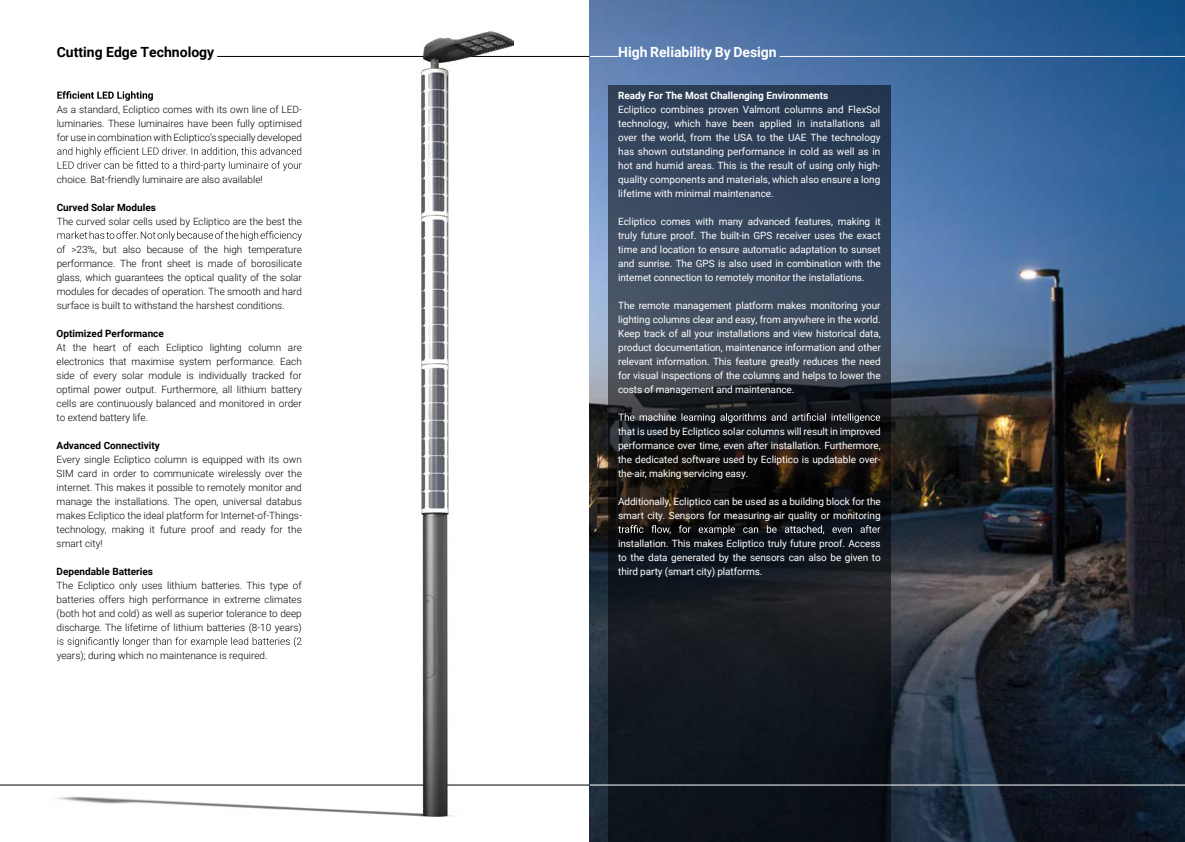
<style>
.page{position:relative;width:1185px;height:842px;background:#fff}
.page>*{position:absolute;margin:0;border:0;box-sizing:border-box;transform-origin:0 0}
.t1{font:700 14px "Roboto";color:#fff}
.t2{font:700 14px "Roboto";color:#000}
.t3{font:10px/14px "Roboto";letter-spacing:-.01em;color:#fff;text-align:justify}
.t4{font:300 10px/14px "Roboto";color:#000;text-align:justify}
.t5{font:700 10px "Roboto";color:#000}
.t6{font:700 10px "Roboto";color:#fff}
</style>
<div class="page">
<img style="left:590px;top:0;width:595px;height:842px">
<hr style="left:0;top:785px;width:590px;height:1px;background:#000">
<hr style="left:217px;top:56px;width:373px;height:1px;background:#000">
<svg style="left:608px;top:85px;width:282px;height:757px;background:#222935"></svg>
<hr style="left:779px;top:56px;width:406px;height:1px;background:#fff">
<svg style="left:590px;top:56px;width:28px;height:1px"></svg>
<img style="left:46px;top:31px;width:467px;height:786px">
<hr style="left:590px;top:785px;width:595px;height:1px;background:#fff">
<svg style="left:57px;top:91px;width:96px;height:10px"></svg>
<svg style="left:57px;top:147px;width:245px;height:24px"></svg>
<svg style="left:57px;top:231px;width:245px;height:10px"></svg>
<svg style="left:57px;top:637px;width:244px;height:10px"></svg>
<svg style="left:618px;top:413px;width:262px;height:10px;background:#47484b"></svg>
<svg style="left:618px;top:525px;width:262px;height:10px;background:#36383c"></svg>
<h1 class="t2" style="left:57px;top:42px;width:159px">Cutting Edge Technology</h1>
<h1 class="t1" style="left:618px;top:42px;width:160px">High Reliability By Design</h1>
<p class="t4" style="left:57px;top:102px;width:247px">As a standard, Ecliptico comes with its own line of LED&shy;luminaries. These luminaires have been fully optimised for use in combination with Ecliptico’s specially developed</p>
<p class="t4" style="left:57px;top:172px;width:208px">choice. Bat-friendly luminaire are also available!</p>
<p class="t5" style="left:57px;top:200px;width:101px">Curved Solar Modules</p>
<p class="t4" style="left:57px;top:214px;width:247px">The curved solar cells used by Ecliptico are the best the</p>
<p class="t4" style="left:57px;top:242px;width:247px">of &gt;23%, but also because of the high temperature performance. The front sheet is made of borosilicate glass, which guarantees the optical quality of the solar modules for decades of operation. The smooth and hard surface is built to withstand the harshest conditions.</p>
<p class="t5" style="left:57px;top:326px;width:109px">Optimized Performance</p>
<p class="t4" style="left:57px;top:340px;width:247px">At the heart of each Ecliptico lighting column are electronics that maximise system performance. Each side of every solar module is individually tracked for optimal power output. Furthermore, all lithium battery cells are continuously balanced and monitored in order to extend battery life.</p>
<p class="t5" style="left:57px;top:438px;width:105px">Advanced Connectivity</p>
<p class="t4" style="left:57px;top:452px;width:247px">Every single Ecliptico column is equipped with its own SIM card in order to communicate wirelessly over the internet. This makes it possible to remotely monitor and manage the installations. The open, universal databus makes Ecliptico the ideal platform for Internet-of-Things&shy;technology, making it future proof and ready for the smart city!</p>
<p class="t5" style="left:57px;top:564px;width:98px">Dependable Batteries</p>
<p class="t4" style="left:57px;top:578px;width:247px">The Ecliptico only uses lithium batteries. This type of batteries offers high performance in extreme climates (both hot and cold) as well as superior tolerance to deep discharge. The lifetime of lithium batteries (8-10 years)</p>
<p class="t4" style="left:57px;top:648px;width:212px">years); during which no maintenance is required.</p>
<p class="t6" style="left:618px;top:88px;width:212px">Ready For The Most Challenging Environments</p>
<p class="t3" style="left:618px;top:102px;width:264px">Ecliptico combines proven Valmont columns and FlexSol technology, which have been applied in installations all over the world, from the USA to the UAE The technology has shown outstanding performance in cold as well as in hot and humid areas. This is the result of using only high&shy;quality components and materials, which also ensure a long lifetime with minimal maintenance.</p>
<p class="t3" style="left:618px;top:214px;width:264px">Ecliptico comes with many advanced features, making it truly future proof. The built-in GPS receiver uses the exact time and location to ensure automatic adaptation to sunset and sunrise. The GPS is also used in combination with the internet connection to remotely monitor the installations.</p>
<p class="t3" style="left:618px;top:298px;width:264px">The remote management platform makes monitoring your lighting columns clear and easy, from anywhere in the world.<br>Keep track of all your installations and view historical data, product documentation, maintenance information and other relevant information. This feature greatly reduces the need for visual inspections of the columns and helps to lower the costs of management and maintenance.</p>
<p class="t3" style="left:618px;top:424px;width:264px">that is used by Ecliptico solar columns will result in improved performance over time, even after installation. Furthermore, the dedicated software used by Ecliptico is updatable over&shy;the-air, making servicing easy.</p>
<p class="t3" style="left:618px;top:494px;width:264px">Additionally, Ecliptico can be used as a building block for the smart city. Sensors for measuring air quality or monitoring</p>
<p class="t3" style="left:618px;top:536px;width:264px">installation. This makes Ecliptico truly future proof. Access to the data generated by the sensors can also be given to third party (smart city) platforms.</p>
</div>
